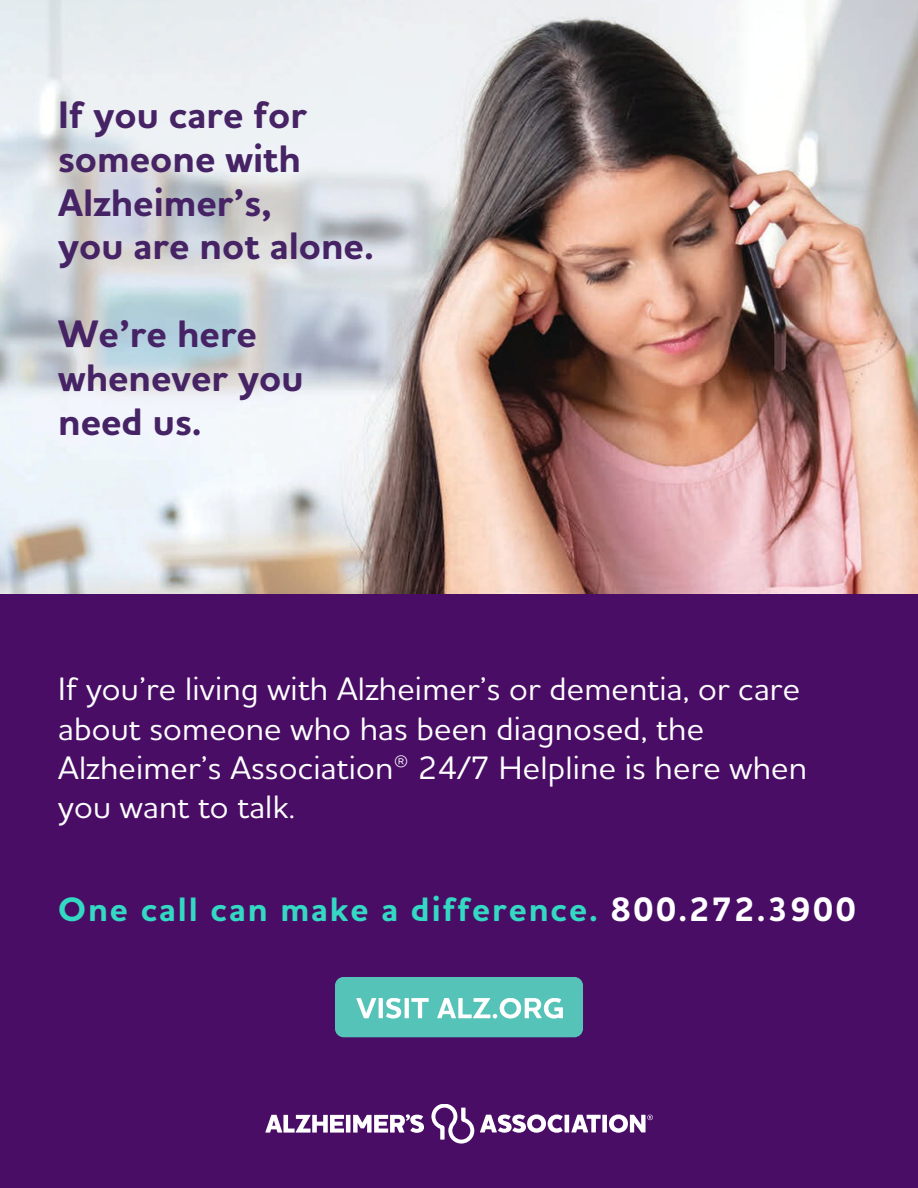
<style>
.page{position:relative;width:918px;height:1188px;background:#4a0d66}
.page>*{position:absolute;margin:0;border:0;box-sizing:border-box;transform-origin:0 0}
.t1{font:700 39px/43.8px "Houschka Alt Pro";color:#462364}
.t2{font:700 34.5px "Houschka Alt Pro";letter-spacing:.055em;color:#34d9c3}
.t3{font:500 33px/39.3px "Houschka Alt Pro";letter-spacing:.005em;color:#fff}
.s1{color:#fff}
</style>
<div class="page">
<img style="left:0;top:0;width:918px;height:594px">
<svg style="left:265px;top:1115px;width:79px;height:18px"></svg>
<hr style="left:346px;top:1115px;width:4px;height:18px;background:#fff">
<svg style="left:353px;top:1114px;width:71px;height:19px"></svg>
<svg style="left:431px;top:1104px;width:132px;height:40px"></svg>
<hr style="left:565px;top:1115px;width:4px;height:17px;background:#fff">
<svg style="left:571px;top:1115px;width:30px;height:17px"></svg>
<div style="left:602px;top:1115px;width:5px;height:17px;background:#fff"></div>
<svg style="left:609px;top:1114px;width:44px;height:19px"></svg>
<div style="left:335px;top:977px;width:248px;height:60px;background:#55c3b7;border-radius:9px"></div>
<svg style="left:356px;top:998px;width:207px;height:21px"></svg>
<p class="t1" style="left:58px;top:91px;width:317px">If you care for someone with<br>Alzheimer’s,<br>you are not alone.</p>
<p class="t1" style="left:58px;top:311px;width:247px">We’re here whenever you need us.</p>
<p class="t3" style="left:58px;top:669px;width:750px">If you’re living with Alzheimer’s or dementia, or care about someone who has been diagnosed, the Alzheimer’s Association® 24/7 Helpline is here when you want to talk.</p>
<p class="t2" style="left:58px;top:887px;width:799px">One call can make a difference. <span class="s1">800.272.3900</span></p>
</div>
